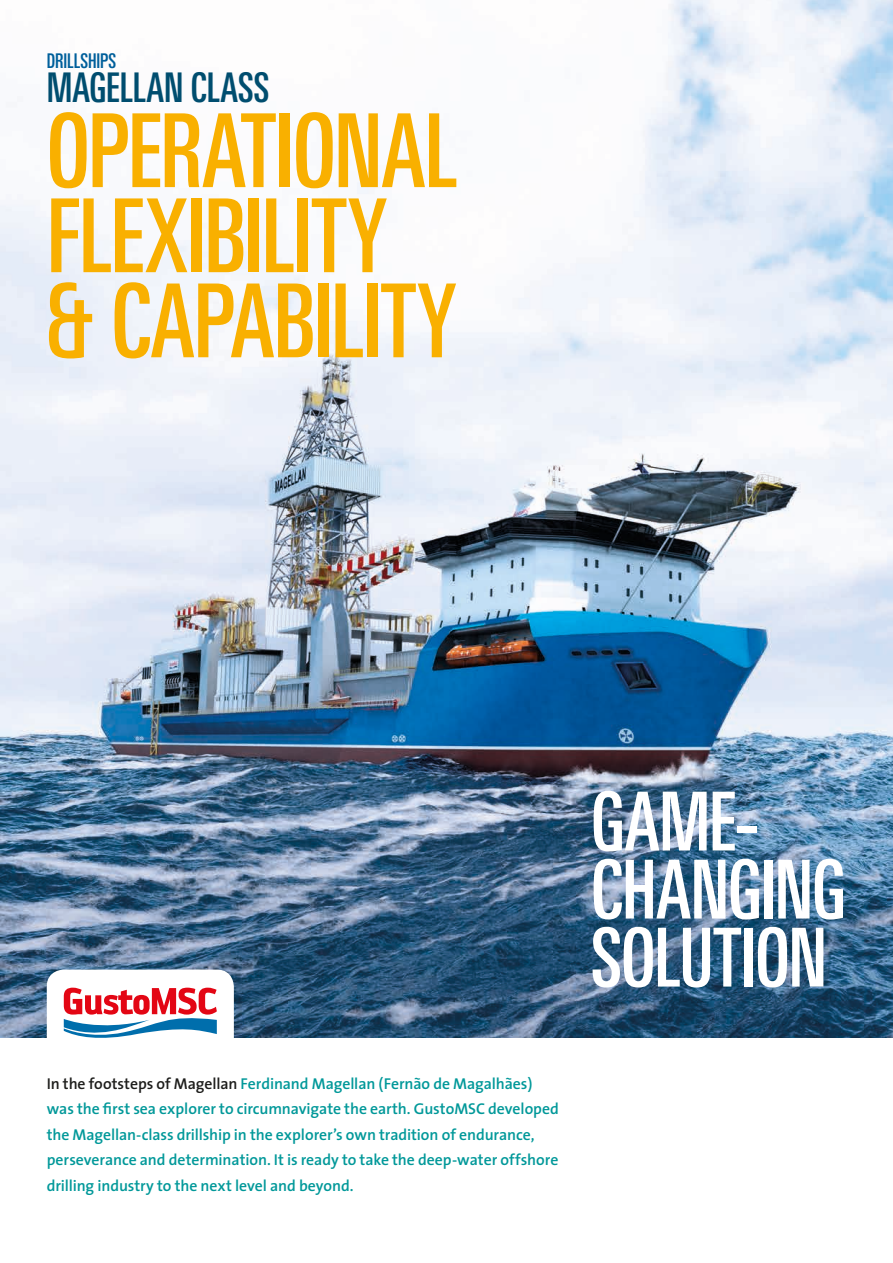
<style>
.page{position:relative;width:893px;height:1263px;background:#fff}
.page>*{position:absolute;margin:0;border:0;box-sizing:border-box;transform-origin:0 0}
.t1{font:500 102px/85.1px "Linotype Univers Comp";letter-spacing:-.01em;color:#f9b000}
.t2{font:500 81.3px/68.1px "Linotype Univers Comp";letter-spacing:-.01em;color:#fff}
.t3{font:500 40.8px "Linotype Univers Comp";color:#004d6f}
.t4{font:500 20.25px "Linotype Univers Comp";letter-spacing:-.005em;color:#005f9b}
.t5{font:600 15.75px/25.5px "The Sans";letter-spacing:-.005em;color:#009899}
.s1{color:#1d1d1b}
</style>
<div class="page">
<img style="left:0;top:0;width:893px;height:1037px">
<svg style="left:47px;top:969px;width:187px;height:69px"></svg>
<p class="t4" style="left:47px;top:49px;width:71px">DRILLSHIPS</p>
<h3 class="t3" style="left:47px;top:65px;width:224px">MAGELLAN CLASS</h3>
<h1 class="t1" style="left:47px;top:109px;width:412px">OPERATIONAL<br>FLEXIBILITY &amp; CAPABILITY</h1>
<h2 class="t2" style="left:591px;top:788px;width:256px">GAME-<br>CHANGING<br>SOLUTION</h2>
<p class="t5" style="left:47px;top:1070px;width:514px"><span class="s1">In the footsteps of Magellan</span> Ferdinand Magellan (Fernão de Magalhães) was the first sea explorer to circumnavigate the earth. GustoMSC developed the Magellan-class drillship in the explorer’s own tradition of endurance, perseverance and determination. It is ready to take the deep-water offshore drilling industry to the next level and beyond.</p>
</div>
